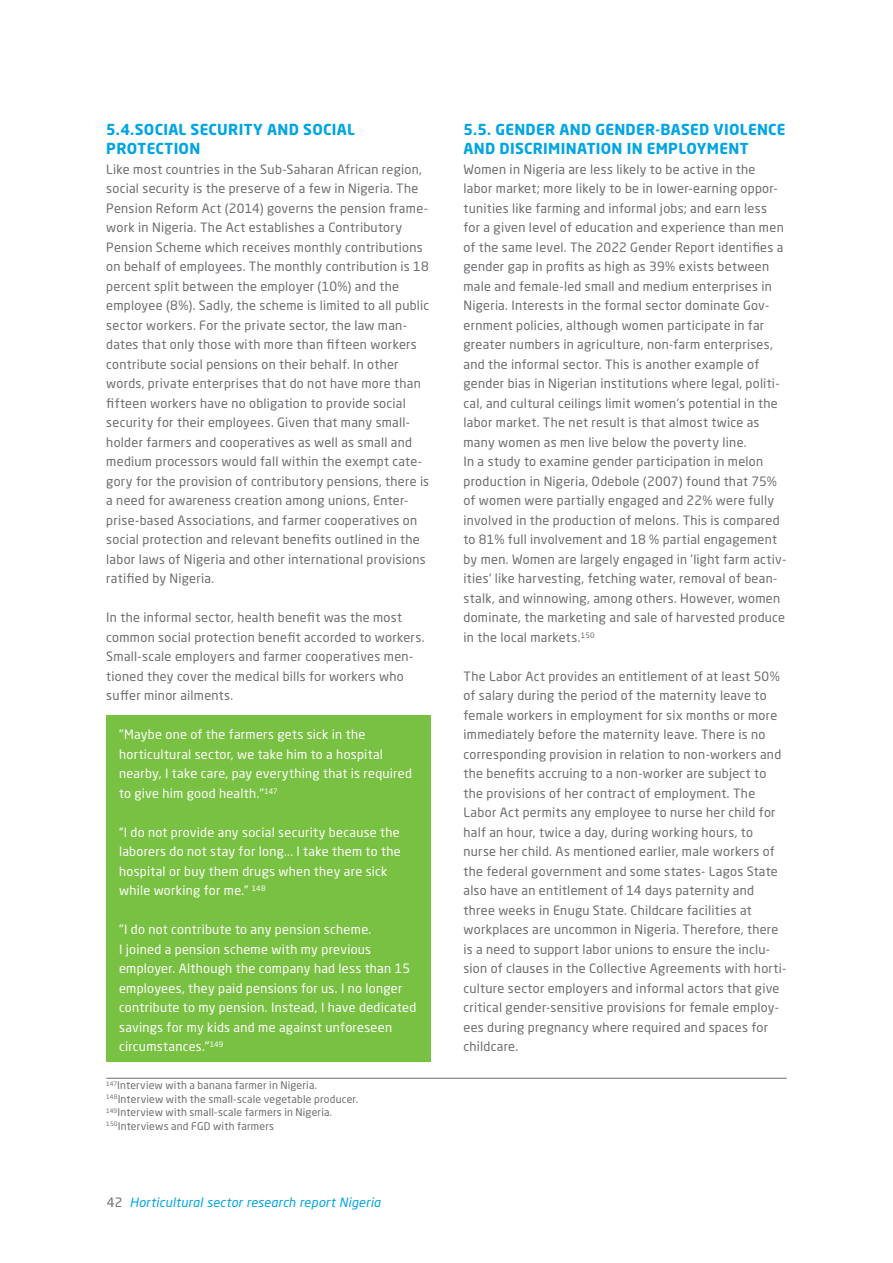
<style>
.page{position:relative;width:893px;height:1263px;background:#fff}
.page>*{position:absolute;margin:0;border:0;box-sizing:border-box;transform-origin:0 0}
.t1{font:700 15px/19.5px "Neo Sans Pro";letter-spacing:.02em;color:#00a5e3}
.t2{font:12.75px/19.5px "Neo Sans Pro";letter-spacing:.02em;color:#6c6d70}
.t3{font:12.75px/19.5px "Neo Sans Pro";letter-spacing:.02em;color:#fff}
.t4{font:italic 12.75px "Neo Sans Pro";letter-spacing:.025em;color:#00a5e3}
.t5{font:10.5px/13.5px "Neo Sans Pro";letter-spacing:.015em;color:#6c6d70}
.s1{font-style:normal;color:#6c6d70}
</style>
<div class="page">
<div style="left:106px;top:715px;width:324px;height:346px;background:#79c142"></div>
<hr style="left:106px;top:1078px;width:681px;height:1px;background:#6c6d70">
<p class="t1" style="left:106px;top:119px;width:250px">5.4.SOCIAL SECURITY AND SOCIAL<br>PROTECTION</p>
<p class="t2" style="left:106px;top:159px;width:325px">Like most countries in the Sub-Saharan African region, social security is the preserve of a few in Nigeria. The Pension Reform Act (2014) governs the pension frame&shy;work in Nigeria. The Act establishes a Contributory Pension Scheme which receives monthly contributions on behalf of employees. The monthly contribution is 18 percent split between the employer (10%) and the employee (8%). Sadly, the scheme is limited to all public sector workers. For the private sector, the law man&shy;dates that only those with more than fifteen workers contribute social pensions on their behalf. In other words, private enterprises that do not have more than fifteen workers have no obligation to provide social security for their employees. Given that many small&shy;holder farmers and cooperatives as well as small and medium processors would fall within the exempt cate&shy;gory for the provision of contributory pensions, there is a need for awareness creation among unions, Enter&shy;prise-based Associations, and farmer cooperatives on social protection and relevant benefits outlined in the labor laws of Nigeria and other international provisions ratified by Nigeria.</p>
<p class="t2" style="left:106px;top:607px;width:320px">In the informal sector, health benefit was the most common social protection benefit accorded to workers.<br>Small-scale employers and farmer cooperatives men&shy;tioned they cover the medical bills for workers who suffer minor ailments.</p>
<p class="t3" style="left:119px;top:724px;width:294px">"Maybe one of the farmers gets sick in the horticultural sector, we take him to a hospital nearby, I take care, pay everything that is required to give him good health."<sup>147</sup></p>
<p class="t3" style="left:119px;top:822px;width:283px">“I do not provide any social security because the laborers do not stay for long... I take them to the hospital or buy them drugs when they are sick while working for me.” <sup>148</sup></p>
<p class="t3" style="left:119px;top:920px;width:299px">"I do not contribute to any pension scheme.<br>I joined a pension scheme with my previous employer. Although the company had less than 15 employees, they paid pensions for us. I no longer contribute to my pension. Instead, I have dedicated savings for my kids and me against unforeseen circumstances."<sup>149</sup></p>
<p class="t5" style="left:106px;top:1079px;width:253px"><sup>147</sup>Interview with a banana farmer in Nigeria.<br><sup>148</sup>Interview with the small-scale vegetable producer.<br><sup>149</sup>Interview with small-scale farmers in Nigeria.<br><sup>150</sup>Interviews and FGD with farmers</p>
<p class="t4" style="left:107px;top:1195px;width:275px"><span class="s1">42</span> Horticultural sector research report Nigeria</p>
<p class="t1" style="left:463px;top:119px;width:324px">5.5. GENDER AND GENDER-BASED VIOLENCE<br>AND DISCRIMINATION IN EMPLOYMENT</p>
<p class="t2" style="left:463px;top:159px;width:324px">Women in Nigeria are less likely to be active in the labor market; more likely to be in lower-earning oppor&shy;tunities like farming and informal jobs; and earn less for a given level of education and experience than men of the same level. The 2022 Gender Report identifies a gender gap in profits as high as 39% exists between male and female-led small and medium enterprises in Nigeria. Interests in the formal sector dominate Gov&shy;ernment policies, although women participate in far greater numbers in agriculture, non-farm enterprises, and the informal sector. This is another example of gender bias in Nigerian institutions where legal, politi&shy;cal, and cultural ceilings limit women’s potential in the labor market. The net result is that almost twice as many women as men live below the poverty line.<br>In a study to examine gender participation in melon production in Nigeria, Odebole (2007) found that 75% of women were partially engaged and 22% were fully involved in the production of melons. This is compared to 81% full involvement and 18 % partial engagement by men. Women are largely engaged in 'light farm activ&shy;ities' like harvesting, fetching water, removal of bean&shy;stalk, and winnowing, among others. However, women dominate, the marketing and sale of harvested produce in the local markets.<sup>150</sup></p>
<p class="t2" style="left:463px;top:666px;width:324px">The Labor Act provides an entitlement of at least 50% of salary during the period of the maternity leave to female workers in employment for six months or more immediately before the maternity leave. There is no corresponding provision in relation to non-workers and the benefits accruing to a non-worker are subject to the provisions of her contract of employment. The Labor Act permits any employee to nurse her child for half an hour, twice a day, during working hours, to nurse her child. As mentioned earlier, male workers of the federal government and some states- Lagos State also have an entitlement of 14 days paternity and three weeks in Enugu State. Childcare facilities at workplaces are uncommon in Nigeria. Therefore, there is a need to support labor unions to ensure the inclu&shy;sion of clauses in the Collective Agreements with horti&shy;culture sector employers and informal actors that give critical gender-sensitive provisions for female employ&shy;ees during pregnancy where required and spaces for childcare.</p>
</div>
